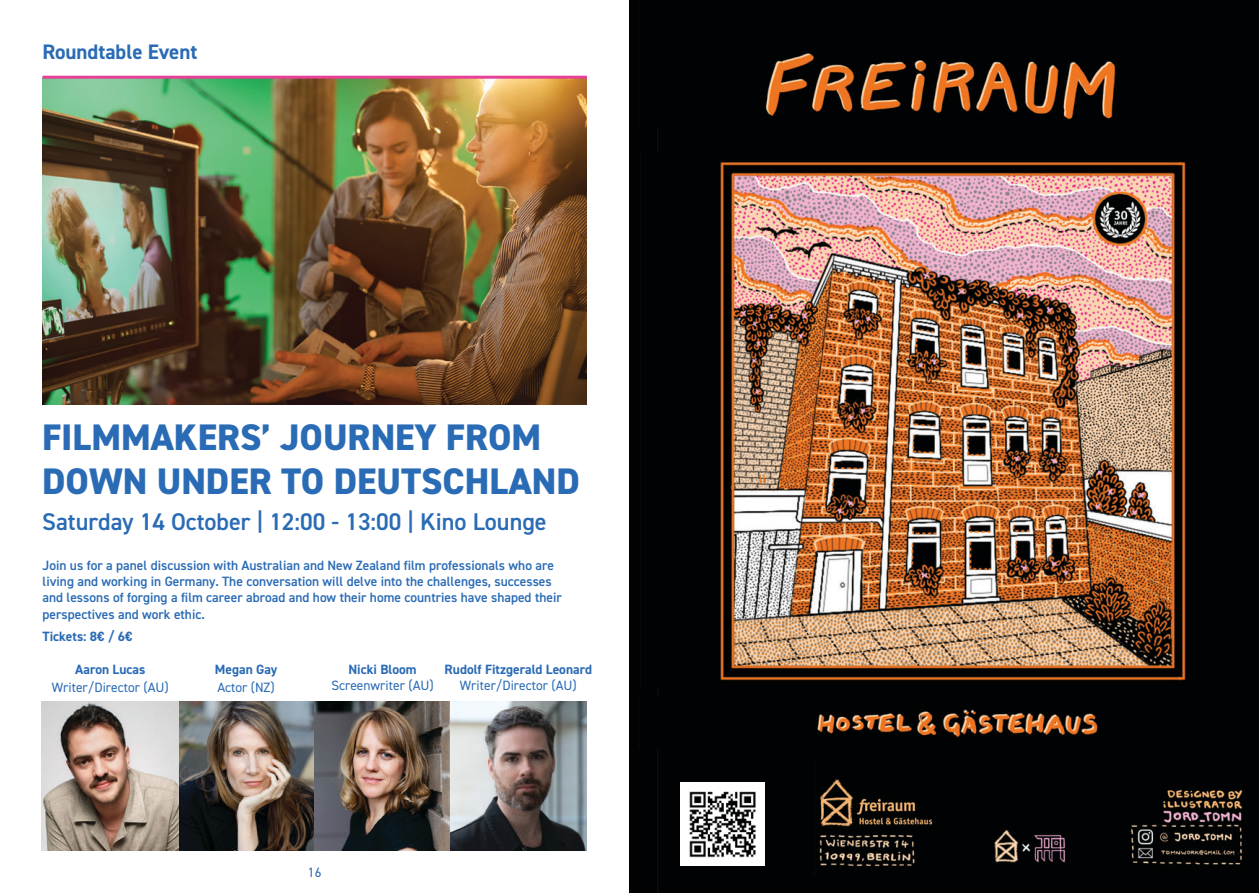
<style>
.page{position:relative;width:1259px;height:893px;background:#fff}
.page>*{position:absolute;margin:0;border:0;box-sizing:border-box;transform-origin:0 0}
.t1{font:800 37.05px/44.4px "DIN2014";color:#2a6bb5}
.t2{font:600 24.15px "DIN2014";color:#2a6bb5}
.t3{font:700 21px "DIN2014";color:#2a6bb5}
.t4{font:600 13.5px/16.2px "DIN2014";color:#2a6bb5}
.t5{font:700 13.5px/16.2px "DIN2014";color:#2a6bb5;text-align:center}
.t6{font:13.5px/16.2px "DIN2014";color:#2a6bb5;text-align:center}
.s1{font-weight:700}
.s2{font-weight:400}
</style>
<div class="page">
<img style="left:43px;top:79px;width:544px;height:325px">
<hr style="left:43px;top:76px;width:544px;height:3px;background:#e64197">
<div style="left:629px;top:0;width:630px;height:893px;background:#010203"></div>
<img style="left:635px;top:0;width:624px;height:127px">
<img style="left:637px;top:152px;width:622px;height:536px">
<img style="left:635px;top:696px;width:624px;height:53px">
<img style="left:1110px;top:758px;width:140px;height:117px">
<img style="left:984px;top:758px;width:88px;height:117px">
<img style="left:811px;top:758px;width:140px;height:117px">
<img style="left:681px;top:782px;width:83px;height:84px">
<img style="left:42px;top:702px;width:544px;height:148px">
<p class="t3" style="left:42px;top:38px;width:156px">Roundtable Event</p>
<p class="t1" style="left:42px;top:415px;width:539px">FILMMAKERS’ JOURNEY FROM<br>DOWN UNDER TO DEUTSCHLAND</p>
<p class="t2" style="left:42px;top:506px;width:506px">Saturday 14 October | 12:00 - 13:00 | Kino Lounge</p>
<p class="t4" style="left:43px;top:557px;width:521px">Join us for a panel discussion with Australian and New Zealand film professionals who are living and working in Germany. The conversation will delve into the challenges, successes and lessons of forging a film career abroad and how their home countries have shaped their perspectives and work ethic.</p>
<p class="t5" style="left:43px;top:629px;width:91px">Tickets: 8€ / 6€</p>
<p class="t5" style="left:75px;top:661px;width:72px">Aaron Lucas</p>
<p class="t6" style="left:52px;top:679px;width:118px">Writer/Director (AU)</p>
<p class="t5" style="left:215px;top:661px;width:64px">Megan Gay</p>
<p class="t6" style="left:217px;top:679px;width:59px">Actor (NZ)</p>
<p class="t6" style="left:331px;top:661px;width:104px"><span class="s1">Nicki Bloom<br></span>Screenwriter (AU)</p>
<p class="t5" style="left:444px;top:661px;width:149px">Rudolf Fitzgerald Leonard<br><span class="s2">Writer/Director (AU)</span></p>
<p class="t6" style="left:308px;top:864px;width:15px">16</p>
</div>
